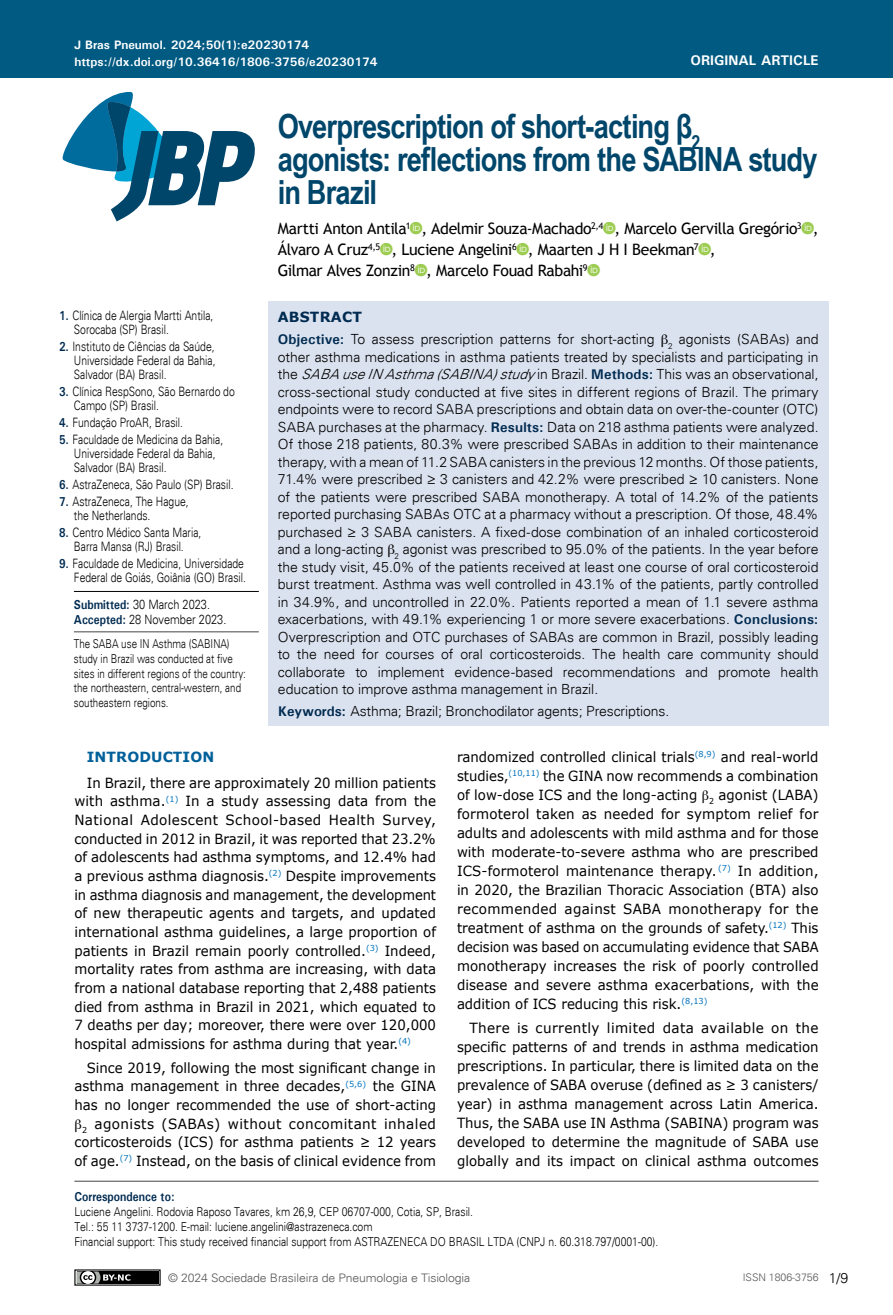
<style>
.page{position:relative;width:893px;height:1315px;background:#fff}
.page>*{position:absolute;margin:0;border:0;box-sizing:border-box;transform-origin:0 0}
.t1{font:700 33.25px/33.2px "Arial Narrow";letter-spacing:-.025em;color:#00466b}
.t2{font:21px "ID font Regular";color:#9dcc52}
.t3{font:15.75px "Trebuchet MS";letter-spacing:-.025em;color:#000}
.t4{font:14px/18.7px "Verdana";color:#000;text-align:justify;scale:.95 1}
.t5{font:300 14px/17.5px "Univers";letter-spacing:-.01em;color:#000;text-align:justify}
.t6{font:14px/19.1px "Verdana";color:#000;text-align:justify}
.t7{font:700 14px "Univers";color:#fff}
.t8{font:700 14px "Verdana";letter-spacing:.01em;color:#01609a}
.t9{font:700 14px "Verdana";letter-spacing:.015em;color:#002b51}
.t10{font:300 12.95px/14px "Univers";color:#000;scale:.8 1}
.t11{font:300 12.95px/14.9px "Univers";color:#000;scale:.85 1}
.t12{font:700 12.95px "Univers";color:#002b51;scale:.85 1}
.t13{font:300 12.25px/14.7px "Univers";color:#000;scale:.85 1}
.t14{font:300 12.25px/14.7px "Univers";color:#000;scale:.8 1}
.t15{font:700 12.25px "Univers";color:#fff}
.t16{font:300 11.72px "Univers";letter-spacing:-.01em;color:#58595b;scale:1.04 1}
.t17{font:300 10.5px "Univers";color:#58595b}
.s1{font-weight:700;color:#002b51}
.s2{font-family:"ID font Regular";font-size:21px;color:#9dcc52}
.s3{font-family:"Trebuchet MS";font-size:15.75px;color:#000}
.s4{font-style:italic}
</style>
<div class="page">
<div style="left:0;top:0;width:893px;height:78px;background:#005a82"></div>
<svg style="left:62px;top:91px;width:193px;height:130px"></svg>
<div style="left:75px;top:1270px;width:85px;height:15px;background:#000"></div>
<div style="left:74px;top:1269px;width:87px;height:16px;border:1px solid #000"></div>
<svg style="left:74px;top:1269px;width:56px;height:17px"></svg>
<div style="left:268px;top:301px;width:560px;height:425px;background:#dbe2ef"></div>
<hr style="left:74px;top:1180px;width:745px;height:1px;background:#464547">
<hr style="left:74px;top:591px;width:185px;height:1px;background:#000">
<hr style="left:74px;top:631px;width:185px;height:1px;background:#464547">
<p class="t15" style="left:74px;top:37px;width:236px">J Bras Pneumol. 2024;50(1):e20230174</p>
<p class="t15" style="left:74px;top:54px;width:305px">https://dx.doi.org/10.36416/1806-3756/e20230174</p>
<p class="t7" style="left:690px;top:52px;width:130px">ORIGINAL ARTICLE</p>
<p class="t10" style="left:74px;top:309px;width:176px;text-indent:-15px"><span class="s1">1.</span> Clínica de Alergia Martti Antila,<br>Sorocaba (SP) Brasil.</p>
<p class="t10" style="left:74px;top:340px;width:179px;text-align:justify;text-indent:-15px"><span class="s1">2.</span> Instituto de Ciências da Saúde, Universidade Federal da Bahia, Salvador (BA) Brasil.</p>
<p class="t10" style="left:74px;top:385px;width:203px;text-indent:-15px"><span class="s1">3.</span> Clínica RespSono, São Bernardo do<br>Campo (SP) Brasil.</p>
<p class="t10" style="left:59px;top:416px;width:156px"><span class="s1">4.</span> Fundação ProAR, Brasil.</p>
<p class="t10" style="left:74px;top:433px;width:188px;text-indent:-15px"><span class="s1">5.</span> Faculdade de Medicina da Bahia,<br>Universidade Federal da Bahia,<br>Salvador (BA) Brasil.</p>
<p class="t10" style="left:59px;top:478px;width:220px"><span class="s1">6.</span> AstraZeneca, São Paulo (SP) Brasil.</p>
<p class="t10" style="left:74px;top:495px;width:145px;text-indent:-15px"><span class="s1">7.</span> AstraZeneca, The Hague, the Netherlands.</p>
<p class="t10" style="left:59px;top:526px;width:179px;text-align:center"><span class="s1">8.</span> Centro Médico Santa Maria,<br>Barra Mansa (RJ) Brasil.</p>
<p class="t10" style="left:59px;top:557px;width:235px;text-align:right"><span class="s1">9.</span> Faculdade de Medicina, Universidade<br>Federal de Goiás, Goiânia (GO) Brasil.</p>
<p class="t11" style="left:74px;top:596px;width:181px"><span class="s1">Submitted:</span> 30 March 2023.<br><span class="s1">Accepted:</span> 28 November 2023.</p>
<p class="t14" style="left:74px;top:636px;width:217px">The SABA use IN Asthma (SABINA) study in Brazil was conducted at five sites in different regions of the country: the northeastern, central-western, and southeastern regions.</p>
<h1 class="t1" style="left:278px;top:108px;width:541px">Overprescription of short-acting β<sub>2 </sub>agonists: reflections from the SABINA study in Brazil</h1>
<p class="t3" style="left:278px;top:219px;width:525px">Martti Anton Antila<sup>1</sup><span class="s2">a</span>, Adelmir Souza-Machado<sup>2,4</sup><span class="s2">a</span>, Marcelo Gervilla Gregório<sup>3</sup></p>
<h2 class="t2" style="left:801px;top:218px;width:19px">a<span class="s3">,</span></h2>
<p class="t3" style="left:278px;top:240px;width:422px">Álvaro A Cruz<sup>4,5</sup><span class="s2">a</span>, Luciene Angelini<sup>6</sup><span class="s2">a</span>, Maarten J H I Beekman<sup>7</sup></p>
<h2 class="t2" style="left:698px;top:239px;width:19px">a<span class="s3">,</span></h2>
<p class="t3" style="left:278px;top:261px;width:311px">Gilmar Alves Zonzin<sup>8</sup><span class="s2">a</span>, Marcelo Fouad Rabahi<sup>9</sup></p>
<h2 class="t2" style="left:587px;top:260px;width:14px">a</h2>
<p class="t9" style="left:278px;top:308px;width:86px">ABSTRACT</p>
<p class="t5" style="left:278px;top:331px;width:542px"><span class="s1">Objective:</span> To assess prescription patterns for short-acting <sub>2</sub> agonists (SABAs) and other asthma medications in asthma patients treated by specialists and participating in the <span class="s4">SABAuseINAsthma(SABINA)study</span>in Brazil. <span class="s1">Methods:</span> This was an observational, cross-sectional study conducted at five sites in different regions of Brazil. The primary endpoints were to record SABA prescriptions and obtain data on over-the-counter (OTC)<br>SABA purchases at the pharmacy. <span class="s1">Results:</span> Data on 218 asthma patients were analyzed.<br>Of those 218 patients, 80.3% were prescribed SABAs in addition to their maintenance therapy, with a mean of 11.2 SABA canisters in the previous 12 months. Of those patients, 71.4% were prescribed ≥ 3 canisters and 42.2% were prescribed ≥ 10 canisters. None of the patients were prescribed SABA monotherapy. A total of 14.2% of the patients reported purchasing SABAs OTC at a pharmacy without a prescription. Of those, 48.4% purchased ≥ 3 SABA canisters. A fixed-dose combination of an inhaled corticosteroid and a long-acting <sub>2</sub> agonist was prescribed to 95.0% of the patients. In the year before the study visit, 45.0% of the patients received at least one course of oral corticosteroid burst treatment. Asthma was well controlled in 43.1% of the patients, partly controlled in 34.9%, and uncontrolled in 22.0%. Patients reported a mean of 1.1 severe asthma exacerbations, with 49.1% experiencing 1 or more severe exacerbations. <span class="s1">Conclusions:<br></span>Overprescription and OTC purchases of SABAs are common in Brazil, possibly leading to the need for courses of oral corticosteroids. The health care community should collaborate to implement evidence-based recommendations and promote health education to improve asthma management in Brazil.</p>
<p class="t5" style="left:278px;top:702px;width:393px"><span class="s1">Keywords:</span> Asthma; Brazil; Bronchodilator agents; Prescriptions.</p>
<p class="t8" style="left:87px;top:747px;width:129px">INTRODUCTION</p>
<p class="t4" style="left:74px;top:773px;width:382px;text-indent:12px">In Brazil, there are approximately 20 million patients with asthma.<sup>(1)</sup> In a study assessing data from the National Adolescent School-based Health Survey, conducted in 2012 in Brazil, it was reported that 23.2% of adolescents had asthma symptoms, and 12.4% had a previous asthma diagnosis.<sup>(2)</sup> Despite improvements in asthma diagnosis and management, the development of new therapeutic agents and targets, and updated international asthma guidelines, a large proportion of patients in Brazil remain poorly controlled.<sup>(3)</sup> Indeed, mortality rates from asthma are increasing, with data from a national database reporting that 2,488 patients died from asthma in Brazil in 2021, which equated to 7 deaths per day; moreover, there were over 120,000 hospital admissions for asthma during that year.<sup>(4)</sup></p>
<p class="t4" style="left:74px;top:1058px;width:382px;text-align:right">Since 2019, following the most significant change in asthma management in three decades,<sup>(5,6)</sup> the GINA has no longer recommended the use of short-acting <sub>2</sub> agonists (SABAs) without concomitant inhaled corticosteroids (ICS) for asthma patients ≥ 12 years of age.<sup>(7)</sup> Instead, on the basis of clinical evidence from</p>
<p class="t4" style="left:457px;top:747px;width:382px">randomized controlled clinical trials<sup>(8,9)</sup> and real-world studies,<sup>(10,11)</sup> the GINA now recommends a combination of low-dose ICS and the long-acting <sub>2</sub> agonist (LABA) formoterol taken as needed for symptom relief for adults and adolescents with mild asthma and for those with moderate-to-severe asthma who are prescribed ICS-formoterol maintenance therapy. <sup>(7)</sup> In addition, in 2020, the Brazilian Thoracic Association (BTA) also recommended against SABA monotherapy for the treatment of asthma on the grounds of safety.<sup>(12)</sup> This decision was based on accumulating evidence that SABA monotherapy increases the risk of poorly controlled disease and severe asthma exacerbations, with the addition of ICS reducing this risk.<sup>(8,13)</sup></p>
<p class="t6" style="left:457px;top:1018px;width:363px;text-indent:12px">There is currently limited data available on the specific patterns of and trends in asthma medication prescriptions. In particular, there is limited data on the prevalence of SABA overuse (defined as ≥ 3 canisters/ year) in asthma management across Latin America.<br>Thus, the SABA use IN Asthma (SABINA) program was developed to determine the magnitude of SABA use globally and its impact on clinical asthma outcomes</p>
<p class="t12" style="left:74px;top:1189px;width:119px">Correspondence to:</p>
<p class="t13" style="left:74px;top:1204px;width:688px">Luciene Angelini. Rodovia Raposo Tavares, km 26,9, CEP 06707-000, Cotia, SP, Brasil.<br>Tel.: 55 11 3737-1200. E-mail: luciene.angelini@astrazeneca.com<br>Financial support: This study received financial support from ASTRAZENECA DO BRASIL LTDA (CNPJ n. 60.318.797/0001-00).</p>
<p class="t16" style="left:168px;top:1270px;width:292px">© 2024 Sociedade Brasileira de Pneumologia e Tisiologia</p>
<p class="t17" style="left:743px;top:1271px;width:77px">ISSN 1806-3756</p>
<p class="t5" style="left:829px;top:1269px;width:21px">1/9</p>
</div>
